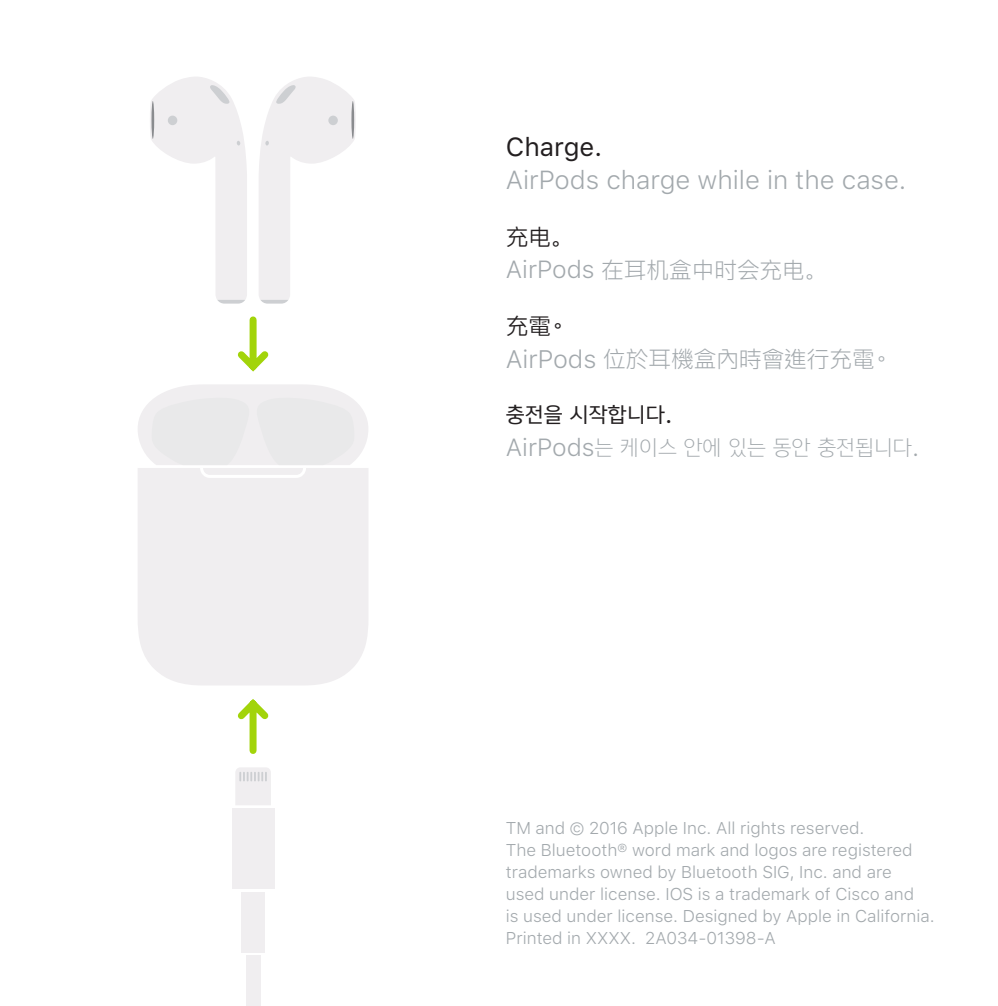
<style>
.page{position:relative;width:998px;height:1006px;background:#fff}
.page>*{position:absolute;margin:0;border:0;box-sizing:border-box;transform-origin:0 0}
.Body{font:300 26px "SFUI Text";color:#a3a9ad}
.Body-2{font:100 26px "Yoon Gothic";color:#a3a9ad}
.Body-3{font:100 26px "Han Hei TC";color:#a3a9ad}
.Body-4{font:100 26px "Han Hei SC";color:#a3a9ad}
.t1{font:26px "Yoon Gothic Text";color:#231f20}
.t2{font:26px "SFUI Text";color:#231f20}
.t3{font:26px "Han Hei SC Text";color:#231f20}
.t4{font:26px "Han Hei TC Text";color:#231f20}
.Copyright{font:300 16.8px/22px "SFUI Text";color:#a3a9ad}
.s1{font-family:"SFUI Text";font-weight:300;font-size:24.8px}
.s2{font-family:"SFUI Text";font-weight:300;font-size:25.2px}
.s3{font-family:"SFUI Text";font-size:24.8px}
</style>
<div class="page">
<div style="left:246px;top:955px;width:15px;height:51px;background:#f0eef0"></div>
<svg style="left:235px;top:767px;width:36px;height:38px"></svg>
<div style="left:232px;top:808px;width:42px;height:81px;background:#f0eef0"></div>
<div style="left:241px;top:892px;width:24px;height:60px;background:#f0eef0"></div>
<svg style="left:138px;top:384px;width:230px;height:81px;background:#edeced"></svg>
<div style="left:138px;top:468px;width:230px;height:217px;background:#f0eef0"></div>
<svg style="left:237px;top:316px;width:32px;height:56px"></svg>
<svg style="left:237px;top:699px;width:32px;height:55px"></svg>
<svg style="left:150px;top:77px;width:97px;height:227px"></svg>
<svg style="left:259px;top:77px;width:97px;height:227px"></svg>
<p class="t2" style="left:506px;top:129px;width:98px">Charge.</p>
<p class="Body" style="left:506px;top:162px;width:402px">AirPods charge while in the case.</p>
<p class="t3" style="left:506px;top:220px;width:60px">充电。</p>
<p class="Body-4" style="left:506px;top:254px;width:314px"><span class="s1">AirPods</span> 在耳机盒中时会充电。</p>
<p class="t4" style="left:506px;top:310px;width:60px">充電。</p>
<p class="Body-3" style="left:506px;top:343px;width:384px"><span class="s2">AirPods</span> 位於耳機盒內時會進行充電。</p>
<p class="t1" style="left:506px;top:395px;width:168px">충전을 시작합니다<span class="s3">.</span></p>
<p class="Body-2" style="left:506px;top:429px;width:415px"><span class="s1">AirPods</span>는 케이스 안에 있는 동안 충전됩니다<span class="s1">.</span></p>
<p class="Copyright" style="left:506px;top:817px;width:430px">TM and © 2016 Apple Inc. All rights reserved.<br>The Bluetooth® word mark and logos are registered trademarks owned by Bluetooth SIG, Inc. and are used under license. IOS is a trademark of Cisco and<br>is used under license. Designed by Apple in California.<br>Printed in XXXX. 2A034-01398-A</p>
</div>
